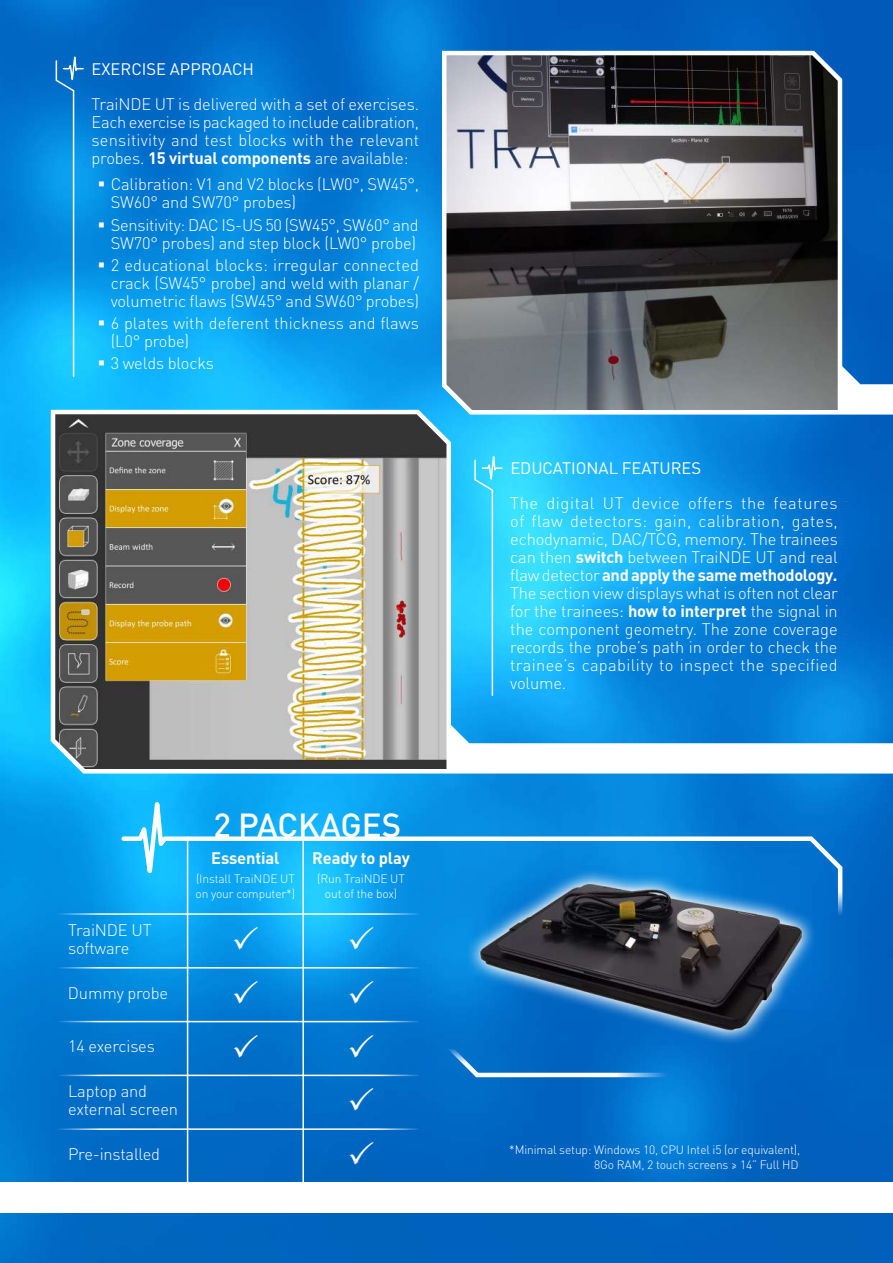
<style>
.page{position:relative;width:893px;height:1263px;background:#fff}
.page>*{position:absolute;margin:0;border:0;box-sizing:border-box;transform-origin:0 0}
.t1{font:500 33px "DIN Pro";color:#fff}
.t2{font:300 16.5px/18px "DIN Pro";letter-spacing:-.01em;color:#fff}
.t3{font:16.5px "DIN Pro";color:#fff}
.t4{font:700 16.5px "DIN Pro";letter-spacing:-.01em;color:#fff}
.t5{font:300 12px/15px "DIN Pro";letter-spacing:-.01em;color:#fff}
.s1{font-weight:700}
</style>
<div class="page">
<img style="left:0;top:0;width:893px;height:1263px">
<div style="left:0;top:1182px;width:893px;height:30px;background:#fff"></div>
<svg style="left:51px;top:410px;width:842px;height:363px"></svg>
<svg style="left:442px;top:51px;width:451px;height:364px;fill:#015fbe"></svg>
<img style="left:446px;top:55px;width:392px;height:355px">
<img style="left:55px;top:414px;width:391px;height:355px">
<img style="left:465px;top:809px;width:361px;height:271px">
<hr style="left:55px;top:1021px;width:364px;height:1px;background:#fff">
<hr style="left:55px;top:1074px;width:364px;height:2px;background:#fff">
<hr style="left:55px;top:1128px;width:364px;height:2px;background:#fff">
<svg style="left:474px;top:442px;width:29px;height:255px"></svg>
<svg style="left:55px;top:43px;width:30px;height:335px"></svg>
<svg style="left:185px;top:835px;width:659px;height:85px"></svg>
<svg style="left:446px;top:1044px;width:398px;height:33px"></svg>
<hr style="left:55px;top:913px;width:364px;height:2px;background:#fff">
<hr style="left:187px;top:839px;width:1px;height:369px;background:#fff">
<hr style="left:302px;top:839px;width:2px;height:369px;background:#fff">
<hr style="left:55px;top:967px;width:364px;height:1px;background:#fff">
<svg style="left:119px;top:760px;width:73px;height:147px"></svg>
<svg style="left:99px;top:182px;width:5px;height:5px"></svg>
<svg style="left:99px;top:222px;width:5px;height:5px"></svg>
<svg style="left:99px;top:262px;width:5px;height:5px"></svg>
<svg style="left:99px;top:321px;width:5px;height:5px"></svg>
<svg style="left:99px;top:361px;width:5px;height:5px"></svg>
<svg style="left:234px;top:1033px;width:24px;height:24px"></svg>
<svg style="left:350px;top:1141px;width:23px;height:23px"></svg>
<svg style="left:234px;top:980px;width:24px;height:23px"></svg>
<svg style="left:350px;top:1033px;width:23px;height:24px"></svg>
<svg style="left:234px;top:926px;width:24px;height:23px"></svg>
<svg style="left:350px;top:1087px;width:23px;height:23px"></svg>
<svg style="left:350px;top:926px;width:23px;height:23px"></svg>
<svg style="left:350px;top:980px;width:23px;height:23px"></svg>
<p class="t3" style="left:92px;top:58px;width:164px">EXERCISE APPROACH</p>
<p class="t2" style="left:92px;top:94px;width:329px;text-align:justify">TraiNDE UT is delivered with a set of exercises.<br>Each exercise is packaged to include calibration, sensitivity and test blocks with the relevant probes. <span class="s1">15 virtual components</span> are available:</p>
<p class="t2" style="left:111px;top:175px;width:310px">Calibration: V1 and V2 blocks (LW0°, SW45°,<br>SW60° and SW70° probes)</p>
<p class="t2" style="left:111px;top:215px;width:310px">Sensitivity: DAC IS-US 50 (SW45°, SW60° and<br>SW70° probes) and step block (LW0° probe)</p>
<p class="t2" style="left:111px;top:255px;width:310px;text-align:justify">2 educational blocks: irregular connected crack (SW45° probe) and weld with planar / volumetric flaws (SW45° and SW60° probes)</p>
<p class="t2" style="left:111px;top:314px;width:310px">6 plates with deferent thickness and flaws (L0° probe)</p>
<p class="t2" style="left:111px;top:354px;width:105px">3 welds blocks</p>
<h1 class="t1" style="left:214px;top:802px;width:189px">2 PACKAGES</h1>
<p class="t2" style="left:68px;top:920px;width:85px">TraiNDE UT software</p>
<p class="t2" style="left:68px;top:983px;width:102px">Dummy probe</p>
<p class="t2" style="left:68px;top:1037px;width:88px">14 exercises</p>
<p class="t2" style="left:68px;top:1081px;width:112px">Laptop and external screen</p>
<p class="t2" style="left:68px;top:1144px;width:94px">Pre-installed</p>
<p class="t4" style="left:211px;top:846px;width:70px">Essential</p>
<p class="t5" style="left:196px;top:870px;width:101px">(Install TraiNDE UT on your computer*)</p>
<p class="t4" style="left:312px;top:846px;width:99px">Ready to play</p>
<p class="t5" style="left:317px;top:870px;width:89px;text-align:center">(Run TraiNDE UT out of the box)</p>
<p class="t3" style="left:510px;top:456px;width:192px">EDUCATIONAL FEATURES</p>
<p class="t2" style="left:510px;top:493px;width:329px;text-align:justify">The digital UT device offers the features of flaw detectors: gain, calibration, gates, echodynamic, DAC/TCG, memory. The trainees can then <span class="s1">switch</span> between TraiNDE UT and real flaw detector <span class="s1">and apply the same methodology.<br></span>The section view displays what is often not clear for the trainees: <span class="s1">how to interpret</span> the signal in the component geometry. The zone coverage records the probe’s path in order to check the trainee’s capability to inspect the specified volume.</p>
<p class="t5" style="left:509px;top:1142px;width:293px;text-align:right">*Minimal setup: Windows 10, CPU Intel i5 (or equivalent),<br>8Go RAM, 2 touch screens ≥ 14” Full HD</p>
</div>
